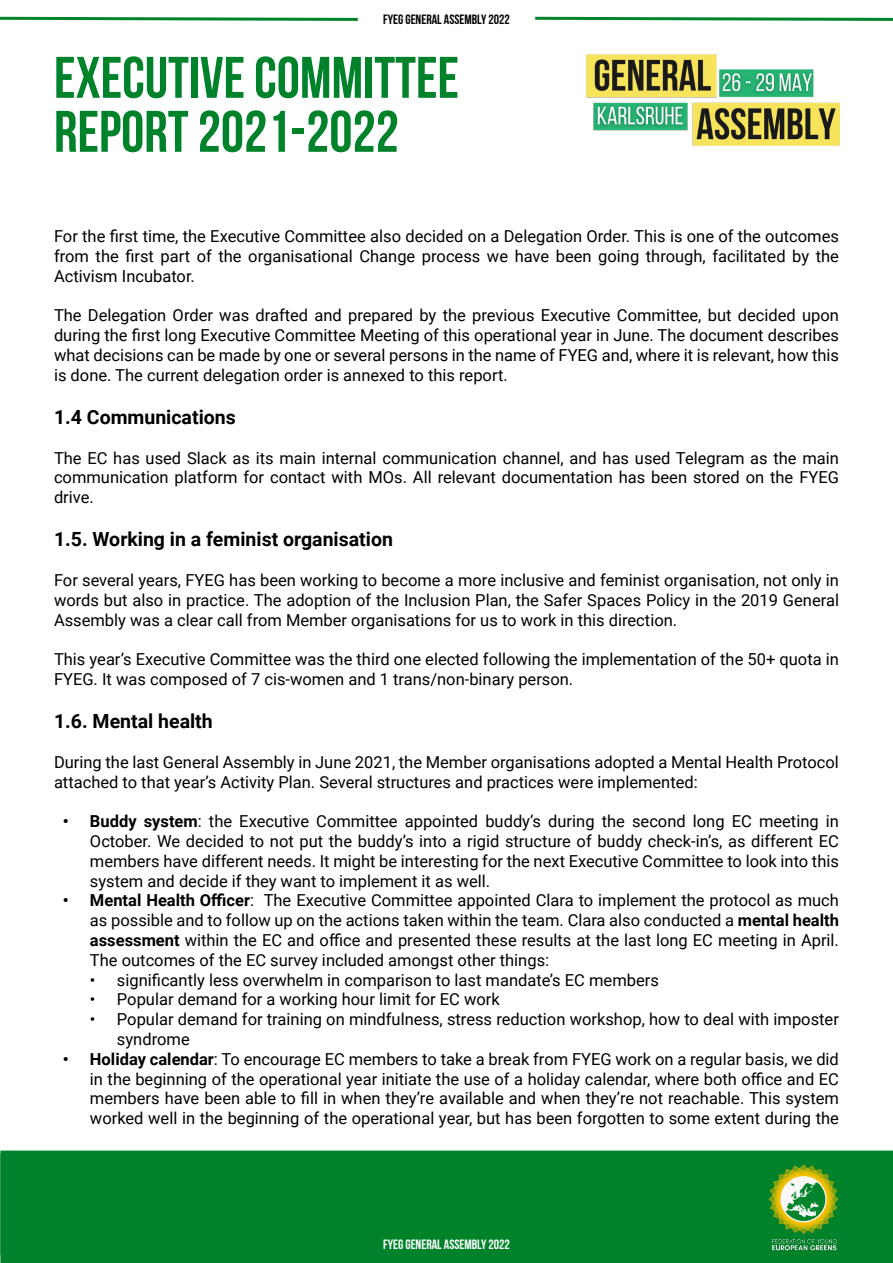
<style>
.page{position:relative;width:893px;height:1263px;background:#fff}
.page>*{position:absolute;margin:0;border:0;box-sizing:border-box;transform-origin:0 0}
.t1{font:700 58.5px/54px "Bebas Neue";color:#00822b}
.t2{font:700 19.5px "Roboto";color:#000}
.t3{font:16.5px/19.8px "Roboto";color:#000;text-align:justify}
.t4{font:700 13.5px "Bebas Neue";color:#fff}
.t5{font:700 13.5px "Bebas Neue";color:#000}
.s1{font-weight:700}
</style>
<div class="page">
<div style="left:0;top:1151px;width:893px;height:112px;background:#00822b"></div>
<img style="left:586px;top:54px;width:253px;height:92px">
<img style="left:758px;top:1162px;width:90px;height:90px">
<svg style="left:0;top:16px;width:358px;height:5px"></svg>
<svg style="left:535px;top:16px;width:358px;height:5px"></svg>
<p class="t5" style="left:383px;top:11px;width:128px">FYEG GENERAL ASSEMBLY 2022</p>
<h1 class="t1" style="left:54px;top:50px;width:406px">EXECUTIVE COMMITTEE<br>REPORT 2021-2022</h1>
<p class="t3" style="left:54px;top:226px;width:786px">For the first time, the Executive Committee also decided on a Delegation Order. This is one of the outcomes from the first part of the organisational Change process we have been going through, facilitated by the Activism Incubator.</p>
<p class="t3" style="left:54px;top:305px;width:786px">The Delegation Order was drafted and prepared by the previous Executive Committee, but decided upon during the first long Executive Committee Meeting of this operational year in June. The document describes what decisions can be made by one or several persons in the name of FYEG and, where it is relevant, how this is done. The current delegation order is annexed to this report.</p>
<p class="t2" style="left:54px;top:403px;width:183px">1.4 Communications</p>
<p class="t3" style="left:54px;top:447px;width:786px">The EC has used Slack as its main internal communication channel, and has used Telegram as the main communication platform for contact with MOs. All relevant documentation has been stored on the FYEG drive.</p>
<p class="t2" style="left:54px;top:526px;width:340px">1.5. Working in a feminist organisation</p>
<p class="t3" style="left:54px;top:570px;width:786px">For several years, FYEG has been working to become a more inclusive and feminist organisation, not only in words but also in practice. The adoption of the Inclusion Plan, the Safer Spaces Policy in the 2019 General Assembly was a clear call from Member organisations for us to work in this direction.</p>
<p class="t3" style="left:54px;top:649px;width:786px">This year’s Executive Committee was the third one elected following the implementation of the 50+ quota in<br>FYEG. It was composed of 7 cis-women and 1 trans/non-binary person.</p>
<p class="t2" style="left:54px;top:708px;width:160px">1.6. Mental health</p>
<p class="t3" style="left:54px;top:751px;width:786px">During the last General Assembly in June 2021, the Member organisations adopted a Mental Health Protocol attached to that year’s Activity Plan. Several structures and practices were implemented:</p>
<p class="t3" style="left:90px;top:811px;width:750px;text-indent:-27px"><span class="s1">• Buddy system</span>: the Executive Committee appointed buddy’s during the second long EC meeting in October. We decided to not put the buddy’s into a rigid structure of buddy check-in’s, as different EC members have different needs. It might be interesting for the next Executive Committee to look into this system and decide if they want to implement it as well.</p>
<p class="t3" style="left:90px;top:890px;width:750px;text-indent:-27px"><span class="s1">• Mental Health Officer</span>: The Executive Committee appointed Clara to implement the protocol as much as possible and to follow up on the actions taken within the team. Clara also conducted a <span class="s1">mental health assessment</span> within the EC and office and presented these results at the last long EC meeting in April.<br>The outcomes of the EC survey included amongst other things:</p>
<p class="t3" style="left:90px;top:969px;width:570px">• significantly less overwhelm in comparison to last mandate’s EC members</p>
<p class="t3" style="left:90px;top:989px;width:411px">• Popular demand for a working hour limit for EC work</p>
<p class="t3" style="left:117px;top:1009px;width:723px;text-indent:-27px">• Popular demand for training on mindfulness, stress reduction workshop, how to deal with imposter syndrome</p>
<p class="t3" style="left:90px;top:1048px;width:750px;text-indent:-27px"><span class="s1">• Holiday calendar</span>: To encourage EC members to take a break from FYEG work on a regular basis, we did in the beginning of the operational year initiate the use of a holiday calendar, where both office and EC members have been able to fill in when they’re available and when they’re not reachable. This system worked well in the beginning of the operational year, but has been forgotten to some extent during the</p>
<p class="t4" style="left:383px;top:1237px;width:128px">FYEG GENERAL ASSEMBLY 2022</p>
</div>
